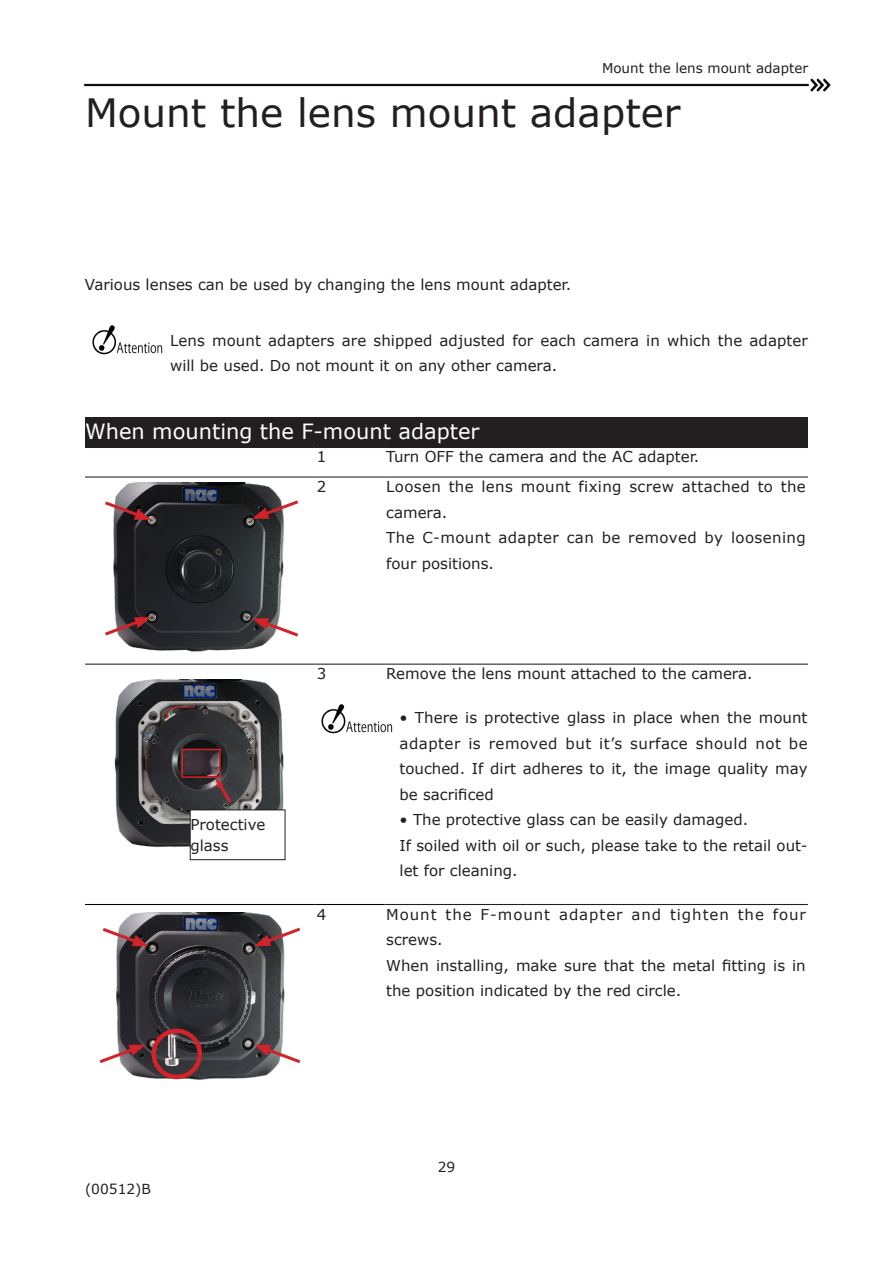
<style>
.page{position:relative;width:893px;height:1263px;background:#fff}
.page>*{position:absolute;margin:0;border:0;box-sizing:border-box;transform-origin:0 0}
.中項目-章{font:39px "Verdana";color:#231f20}
.t1{font:21px "Verdana";color:#fff}
.基本段落_英語{font:15px/25.5px "Verdana";color:#231f20}
.基本段落_英語-2{font:15px/25.5px "Verdana";letter-spacing:.025em;color:#231f20}
.基本段落_英語-3{font:15px/25.5px "Verdana";letter-spacing:.06em;color:#231f20}
.t2{font:13.8px "Verdana";color:#231f20}
.基本段落_英語-4{font:13.5px "Verdana";color:#231f20}
</style>
<div class="page">
<img style="left:84px;top:79px;width:747px;height:12px">
<div style="left:85px;top:417px;width:723px;height:29px;background:#231f20"></div>
<img style="left:92px;top:325px;width:71px;height:30px">
<hr style="left:85px;top:446px;width:230px;height:2px;background:#231f20">
<hr style="left:315px;top:446px;width:69px;height:2px;background:#231f20">
<hr style="left:384px;top:446px;width:424px;height:2px;background:#231f20">
<hr style="left:85px;top:476px;width:230px;height:2px;background:#231f20">
<hr style="left:315px;top:476px;width:69px;height:2px;background:#231f20">
<hr style="left:384px;top:476px;width:424px;height:2px;background:#231f20">
<hr style="left:384px;top:904px;width:424px;height:1px;background:#231f20">
<hr style="left:85px;top:664px;width:230px;height:1px;background:#231f20">
<hr style="left:315px;top:664px;width:69px;height:1px;background:#231f20">
<hr style="left:384px;top:664px;width:424px;height:1px;background:#231f20">
<hr style="left:85px;top:904px;width:230px;height:1px;background:#000">
<hr style="left:315px;top:904px;width:69px;height:1px;background:#000">
<img style="left:113px;top:482px;width:171px;height:170px">
<img style="left:114px;top:679px;width:172px;height:171px">
<img style="left:116px;top:912px;width:169px;height:168px">
<img style="left:321px;top:704px;width:72px;height:30px">
<svg style="left:216px;top:778px;width:18px;height:28px"></svg>
<div style="left:182px;top:749px;width:39px;height:29px;border:2px solid #d1232a"></div>
<svg style="left:252px;top:498px;width:47px;height:21px"></svg>
<svg style="left:252px;top:618px;width:47px;height:21px"></svg>
<svg style="left:105px;top:499px;width:46px;height:21px"></svg>
<svg style="left:105px;top:617px;width:46px;height:21px"></svg>
<svg style="left:254px;top:925px;width:47px;height:21px"></svg>
<svg style="left:254px;top:1044px;width:47px;height:21px"></svg>
<svg style="left:102px;top:925px;width:47px;height:21px"></svg>
<svg style="left:99px;top:1044px;width:47px;height:21px"></svg>
<div style="left:152px;top:1029px;width:50px;height:50px;border:4px solid #d1232a;border-radius:50%"></div>
<div style="left:190px;top:810px;width:95px;height:50px;background:#fff"></div>
<div style="left:190px;top:810px;width:95px;height:50px;border:1px solid #231f20"></div>
<p class="基本段落_英語-4" style="left:602px;top:58px;width:208px">Mount the lens mount adapter</p>
<p class="中項目-章" style="left:85px;top:86px;width:597px">Mount the lens mount adapter</p>
<p class="基本段落_英語" style="left:85px;top:272px;width:488px">Various lenses can be used by changing the lens mount adapter.</p>
<p class="基本段落_英語" style="left:170px;top:327px;width:639px">Lens mount adapters are shipped adjusted for each camera in which the adapter will be used. Do not mount it on any other camera.</p>
<p class="t1" style="left:85px;top:417px;width:396px">When mounting the F-mount adapter</p>
<p class="基本段落_英語" style="left:317px;top:444px;width:11px">1</p>
<p class="基本段落_英語" style="left:386px;top:444px;width:315px">Turn OFF the camera and the AC adapter.</p>
<p class="基本段落_英語" style="left:317px;top:474px;width:11px">2</p>
<p class="基本段落_英語-2" style="left:386px;top:474px;width:421px">Loosen the lens mount fixing screw attached to the camera.</p>
<p class="基本段落_英語-2" style="left:386px;top:525px;width:421px">The C-mount adapter can be removed by loosening four positions.</p>
<p class="基本段落_英語" style="left:190px;top:811px;width:76px">Protective</p>
<p class="基本段落_英語" style="left:190px;top:832px;width:40px">glass</p>
<p class="基本段落_英語" style="left:317px;top:661px;width:11px">3</p>
<p class="基本段落_英語" style="left:386px;top:661px;width:368px">Remove the lens mount attached to the camera.</p>
<p class="基本段落_英語" style="left:400px;top:705px;width:410px;text-align:justify">• There is protective glass in place when the mount adapter is removed but it’s surface should not be touched. If dirt adheres to it, the image quality may be sacrificed</p>
<p class="基本段落_英語" style="left:400px;top:807px;width:350px">• The protective glass can be easily damaged.</p>
<p class="基本段落_英語" style="left:400px;top:832px;width:410px">If soiled with oil or such, please take to the retail out&shy;let for cleaning.</p>
<p class="基本段落_英語" style="left:317px;top:901px;width:11px">4</p>
<p class="基本段落_英語-3" style="left:386px;top:901px;width:421px">Mount the F-mount adapter and tighten the four screws.</p>
<p class="基本段落_英語" style="left:386px;top:952px;width:421px">When installing, make sure that the metal fitting is in the position indicated by the red circle.</p>
<p class="t2" style="left:85px;top:1179px;width:67px">(00512)B</p>
<p class="t2" style="left:438px;top:1158px;width:19px">29</p>
</div>
